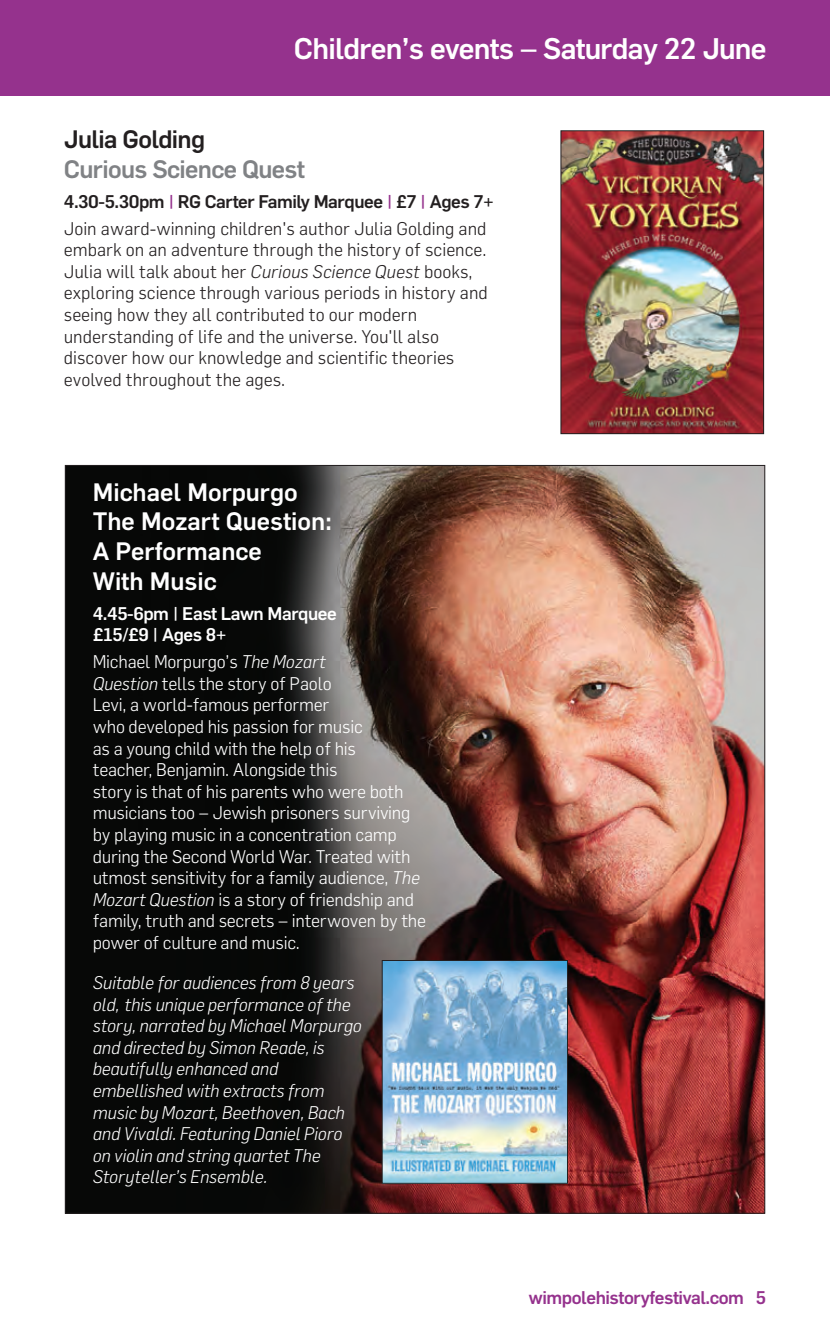
<style>
.page{position:relative;width:830px;height:1340px;background:#fff}
.page>*{position:absolute;margin:0;border:0;box-sizing:border-box;transform-origin:0 0}
.t1{font:500 29.25px "Flama";letter-spacing:-.025em;color:#fff}
.t2{font:500 24.75px/29.7px "Flama";color:#fff}
.t3{font:500 24.75px "Flama";letter-spacing:-.025em;color:#808285}
.t4{font:500 24.75px "Flama";letter-spacing:-.025em;color:#231f20}
.t5{font:300 18px/21.6px "Flama";letter-spacing:-.015em;color:#fff}
.t6{font:300 18px/21.6px "Flama";color:#231f20}
.t7{font:italic 300 18px/21.6px "Flama";letter-spacing:-.015em;color:#fff}
.t8{font:500 18px/21.6px "Flama";letter-spacing:-.025em;color:#fff}
.t9{font:500 18px "Flama";letter-spacing:-.025em;color:#95328d}
.s1{font-weight:500}
.s2{font-weight:500;color:#95328d}
.s3{font-style:italic}
</style>
<div class="page">
<div style="left:0;top:0;width:829px;height:96px;background:#95328d"></div>
<img style="left:562px;top:132px;width:199px;height:300px">
<div style="left:560px;top:130px;width:203px;height:304px;border:1px solid #231f20"></div>
<img style="left:67px;top:467px;width:695px;height:744px">
<img style="left:384px;top:962px;width:181px;height:219px">
<div style="left:382px;top:960px;width:185px;height:223px;border:1px solid #231f20"></div>
<h1 class="t1" style="left:294px;top:34px;width:474px">Children’s events – Saturday 22 June</h1>
<h2 class="t4" style="left:64px;top:128px;width:143px">Julia Golding</h2>
<h2 class="t3" style="left:64px;top:157px;width:243px">Curious Science Quest</h2>
<p class="t6" style="left:64px;top:189px;width:431px;line-height:26.8px"><span class="s1">4.30-5.30pm</span> <span class="s2">|</span> <span class="s1">RG Carter Family Marquee</span> <span class="s2">|</span> <span class="s1">£7</span> <span class="s2">|</span> <span class="s1">Ages 7+<br></span>Join award-winning children's author Julia Golding and</p>
<p class="t6" style="left:64px;top:240px;width:425px">embark on an adventure through the history of science.<br>Julia will talk about her <span class="s3">Curious Science Quest</span> books, exploring science through various periods in history and seeing how they all contributed to our modern understanding of life and the universe. You'll also discover how our knowledge and scientific theories evolved throughout the ages.</p>
<h2 class="t2" style="left:93px;top:478px;width:240px">Michael Morpurgo<br>The Mozart Question:<br>A Performance<br>With Music</h2>
<p class="t8" style="left:93px;top:603px;width:245px">4.45-6pm | East Lawn Marquee £15/£9 | Ages 8+</p>
<p class="t5" style="left:93px;top:651px;width:334px">Michael Morpurgo’s <span class="s3">The Mozart<br>Question</span> tells the story of Paolo<br>Levi, a world-famous performer<br>who developed his passion for music<br>as a young child with the help of his<br>teacher, Benjamin. Alongside this<br>story is that of his parents who were both musicians too – Jewish prisoners surviving by playing music in a concentration camp during the Second World War. Treated with utmost sensitivity for a family audience, <span class="s3">The Mozart Question</span> is a story of friendship and family, truth and secrets – interwoven by the power of culture and music.</p>
<p class="t7" style="left:93px;top:972px;width:270px">Suitable for audiences from 8 years old, this unique performance of the story, narrated by Michael Morpurgo and directed by Simon Reade, is beautifully enhanced and embellished with extracts from music by Mozart, Beethoven, Bach and Vivaldi. Featuring Daniel Pioro on violin and string quartet The<br>Storyteller’s Ensemble.</p>
<p class="t9" style="left:528px;top:1288px;width:238px">wimpolehistoryfestival.com 5</p>
</div>
